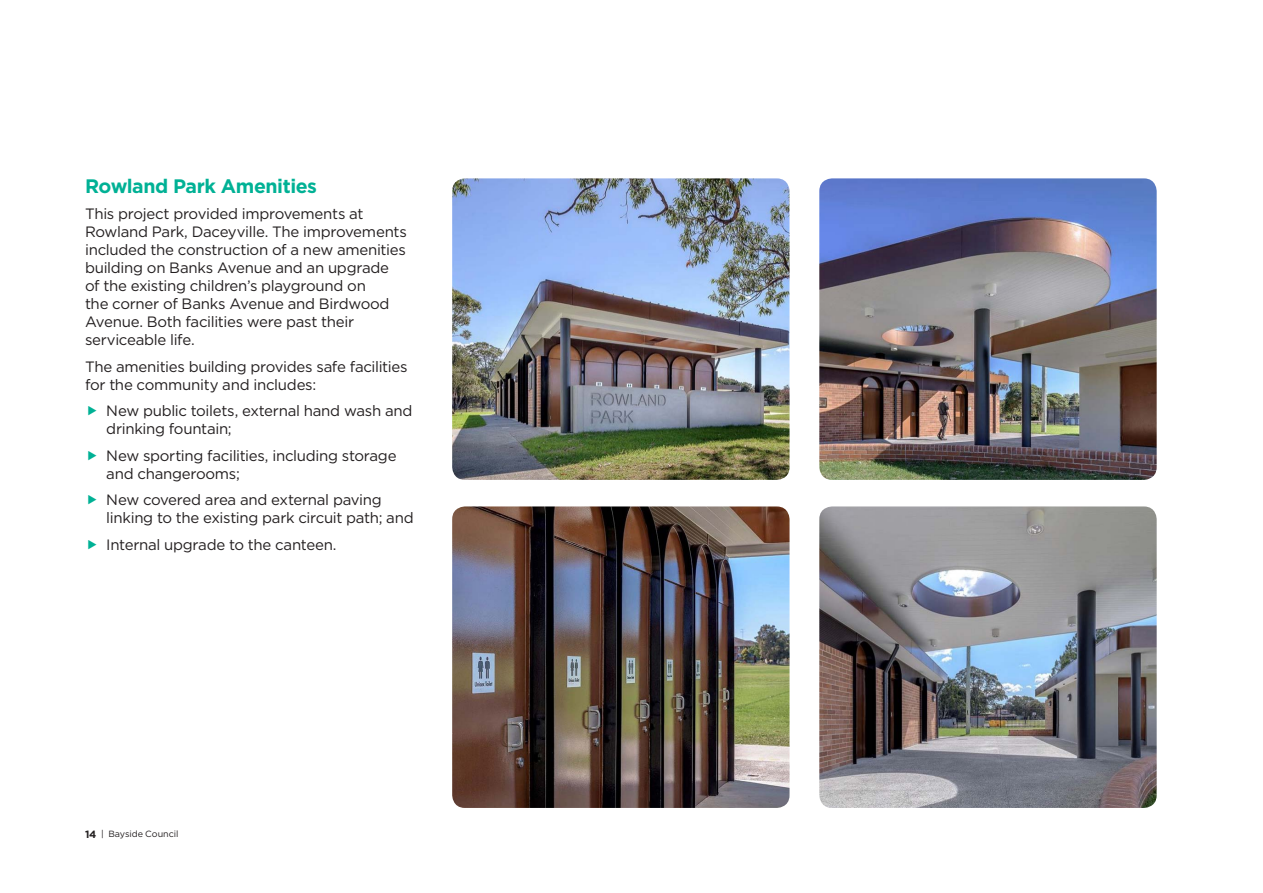
<style>
.page{position:relative;width:1263px;height:893px;background:#fff}
.page>*{position:absolute;margin:0;border:0;box-sizing:border-box;transform-origin:0 0}
.t1{font:700 19.5px "Gotham";letter-spacing:-.025em;color:#00b195}
.t2{font:15px/18px "Gotham";letter-spacing:-.02em;color:#231f20}
.t3{font:9px "Gotham";letter-spacing:-.005em;color:#231f20}
.s1{font-weight:700;font-size:10.5px}
</style>
<div class="page">
<img style="left:452px;top:178px;width:337px;height:302px">
<img style="left:819px;top:178px;width:338px;height:302px">
<img style="left:452px;top:506px;width:337px;height:302px">
<img style="left:819px;top:506px;width:338px;height:302px">
<h1 class="t1" style="left:85px;top:174px;width:233px">Rowland Park Amenities</h1>
<p class="t2" style="left:85px;top:205px;width:323px">This project provided improvements at Rowland Park, Daceyville. The improvements included the construction of a new amenities building on Banks Avenue and an upgrade of the existing children’s playground on<br>the corner of Banks Avenue and Birdwood Avenue. Both facilities were past their serviceable life.</p>
<p class="t2" style="left:85px;top:357px;width:324px">The amenities building provides safe facilities for the community and includes:</p>
<p class="t2" style="left:106px;top:402px;width:308px">New public toilets, external hand wash and drinking fountain;</p>
<p class="t2" style="left:106px;top:446px;width:292px">New sporting facilities, including storage and changerooms;</p>
<p class="t2" style="left:106px;top:491px;width:309px">New covered area and external paving linking to the existing park circuit path; and</p>
<p class="t2" style="left:106px;top:535px;width:232px">Internal upgrade to the canteen.</p>
<p class="t3" style="left:85px;top:829px;width:95px"><span class="s1">14</span> | Bayside Council</p>
</div>
